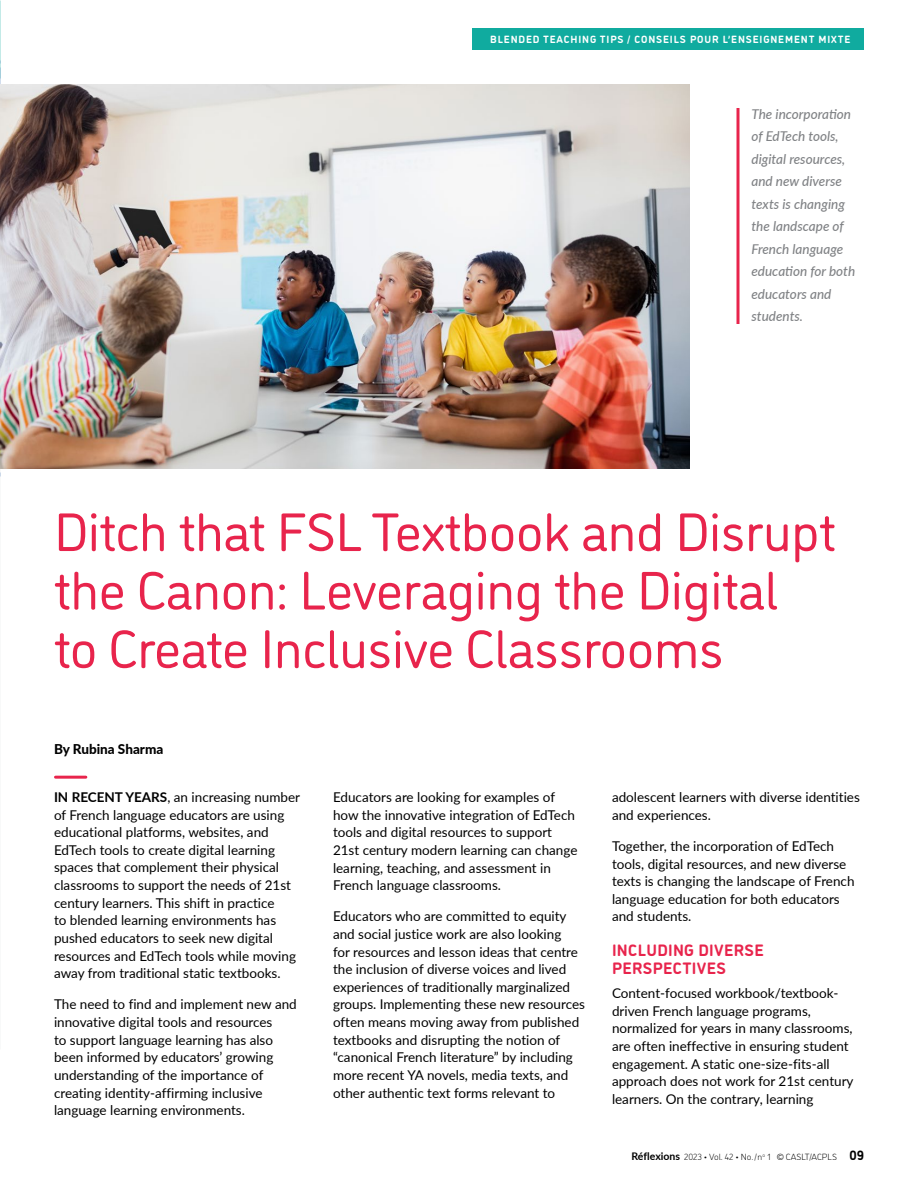
<style>
.page{position:relative;width:918px;height:1188px;background:#fff}
.page>*{position:absolute;margin:0;border:0;box-sizing:border-box;transform-origin:0 0}
.t1{font:54px/58.5px "DI Nosaur";letter-spacing:-.01em;color:#e8244c}
.t2{font:700 16.5px/17.2px "DI Nosaur";letter-spacing:.02em;color:#e8244c}
.t3{font:13.5px/17.7px "Lato";color:#000}
.t4{font:italic 500 13.5px/22.5px "Lato";color:#808285}
.t5{font:800 13.5px "Lato";color:#000}
.t6{font:700 10.5px "DI Nosaur";letter-spacing:.08em;color:#fff}
.t7{font:300 9px "DI Nosaur";color:#000}
.s1{font-weight:700}
.s2{font-family:"Lato";font-weight:700;font-size:10.5px}
.s3{font-weight:700;font-size:13.5px}
</style>
<div class="page">
<div style="left:472px;top:28px;width:392px;height:22px;background:#10ab9f"></div>
<svg style="left:0;top:68px;width:1px;height:16px"></svg>
<svg style="left:736px;top:108px;width:4px;height:216px"></svg>
<img style="left:0;top:84px;width:690px;height:385px">
<svg style="left:56px;top:776px;width:32px;height:3px"></svg>
<p class="t6" style="left:490px;top:31px;width:362px">BLENDED TEACHING TIPS / CONSEILS POUR L’ENSEIGNEMENT MIXTE</p>
<p class="t4" style="left:752px;top:102px;width:105px">The incorporation of EdTech tools, digital resources, and new diverse texts is changing the landscape of<br>French language education for both educators and students.</p>
<h1 class="t1" style="left:54px;top:500px;width:783px">Ditch that FSL Textbook and Disrupt the Canon: Leveraging the Digital<br>to Create Inclusive Classrooms</h1>
<p class="t5" style="left:54px;top:739px;width:111px">By Rubina Sharma</p>
<p class="t3" style="left:54px;top:788px;width:248px"><span class="s1">IN RECENT YEARS</span>, an increasing number of French language educators are using educational platforms, websites, and EdTech tools to create digital learning spaces that complement their physical classrooms to support the needs of 21st century learners. This shift in practice<br>to blended learning environments has pushed educators to seek new digital resources and EdTech tools while moving away from traditional static textbooks.</p>
<p class="t3" style="left:54px;top:995px;width:244px">The need to find and implement new and innovative digital tools and resources<br>to support language learning has also been informed by educators’ growing understanding of the importance of creating identity-affirming inclusive language learning environments.</p>
<p class="t3" style="left:333px;top:788px;width:246px">Educators are looking for examples of how the innovative integration of EdTech tools and digital resources to support 21st century modern learning can change learning, teaching, and assessment in French language classrooms.</p>
<p class="t3" style="left:333px;top:907px;width:254px">Educators who are committed to equity and social justice work are also looking<br>for resources and lesson ideas that centre the inclusion of diverse voices and lived experiences of traditionally marginalized groups. Implementing these new resources often means moving away from published textbooks and disrupting the notion of “canonical French literature” by including more recent YA novels, media texts, and other authentic text forms relevant to</p>
<p class="t3" style="left:612px;top:788px;width:249px">adolescent learners with diverse identities and experiences.</p>
<p class="t3" style="left:612px;top:837px;width:244px">Together, the incorporation of EdTech tools, digital resources, and new diverse texts is changing the landscape of French language education for both educators and students.</p>
<p class="t2" style="left:612px;top:941px;width:153px">INCLUDING DIVERSE<br>PERSPECTIVES</p>
<p class="t3" style="left:612px;top:984px;width:243px">Content-focused workbook/textbook&shy;driven French language programs, normalized for years in many classrooms, are often ineffective in ensuring student engagement. A static one-size-fits-all approach does not work for 21st century learners. On the contrary, learning</p>
<p class="t7" style="left:632px;top:1150px;width:234px"><span class="s2">Réflexions</span> 2023 • Vol. 42 • No. /n<sup>o</sup> 1 © CASLT/ACPLS <span class="s3">09</span></p>
</div>
